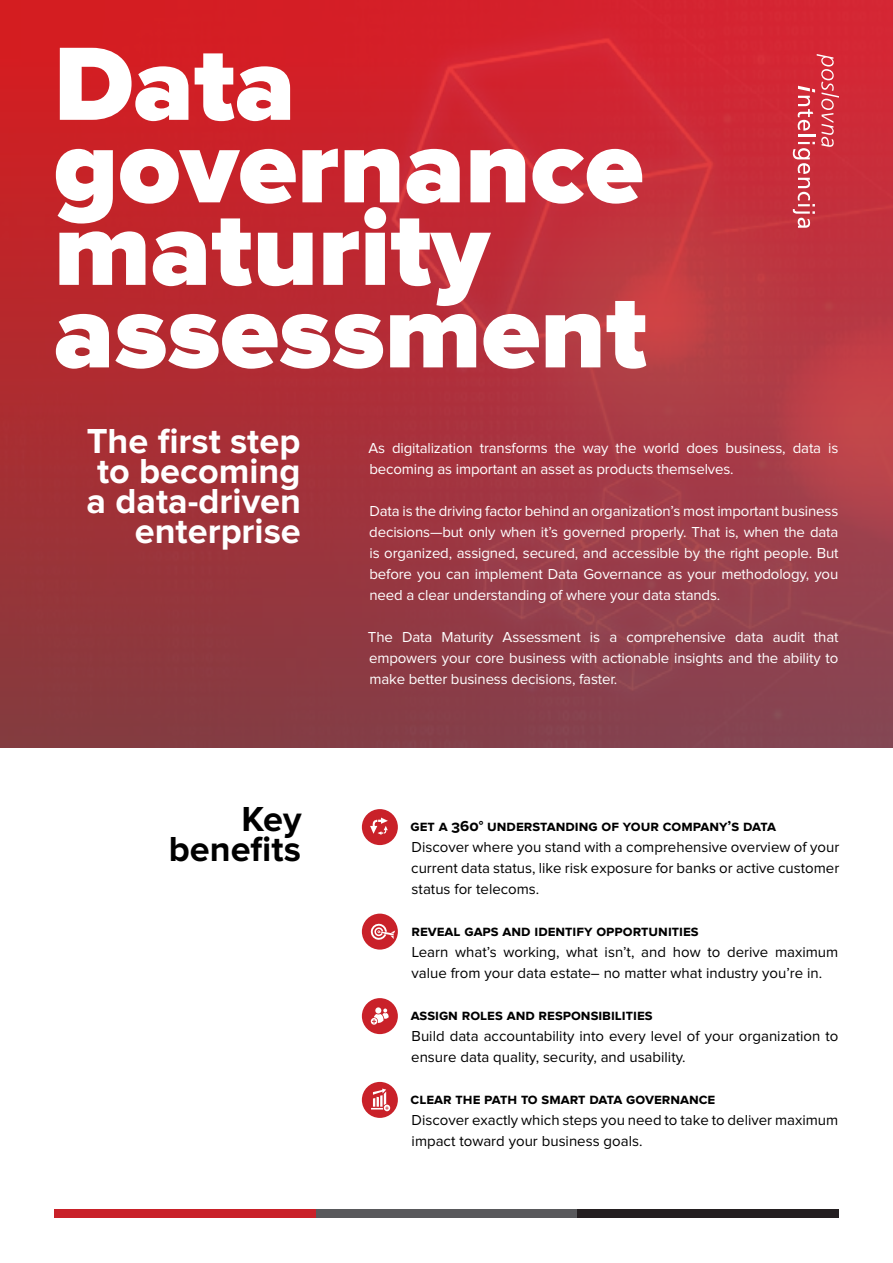
<style>
.page{position:relative;width:893px;height:1263px;background:#fff}
.page>*{position:absolute;margin:0;border:0;box-sizing:border-box;transform-origin:0 0}
.t1{font:900 108px/82.5px "Proxima Nova";color:#fff}
.t2{font:700 36px/30px "Proxima Nova";color:#fff;text-align:right}
.t3{font:700 36px/30px "Proxima Nova";color:#000;text-align:right}
.t4{font:15px/21px "Proxima Nova";letter-spacing:-.01em;color:#fff;text-align:justify}
.t5{font:15px/21px "Proxima Nova";color:#000}
.t6{font:700 15px "Proxima Nova";color:#000}
</style>
<div class="page">
<img style="left:0;top:0;width:893px;height:747px">
<div style="left:54px;top:1209px;width:262px;height:8px;background:#c92129"></div>
<div style="left:316px;top:1209px;width:261px;height:8px;background:#59595c"></div>
<div style="left:577px;top:1209px;width:262px;height:8px;background:#241f21"></div>
<svg style="left:793px;top:54px;width:46px;height:174px;background:#d14652"></svg>
<div style="left:362px;top:1082px;width:36px;height:36px;background:#c92129;border-radius:50%"></div>
<div style="left:362px;top:998px;width:36px;height:36px;background:#c92129;border-radius:50%"></div>
<div style="left:362px;top:913px;width:36px;height:36px;background:#c92129;border-radius:50%"></div>
<div style="left:362px;top:809px;width:36px;height:36px;background:#c92129;border-radius:50%"></div>
<svg style="left:371px;top:1088px;width:19px;height:23px"></svg>
<svg style="left:371px;top:1008px;width:18px;height:17px"></svg>
<svg style="left:370px;top:923px;width:25px;height:17px"></svg>
<svg style="left:370px;top:817px;width:18px;height:18px"></svg>
<h1 class="t1" style="left:54px;top:47px;width:595px">Data governance maturity assessment</h1>
<h2 class="t2" style="left:87px;top:428px;width:216px">The first step to becoming a data-driven enterprise</h2>
<h2 class="t3" style="left:169px;top:806px;width:135px">Key benefits</h2>
<p class="t4" style="left:368px;top:438px;width:471px">As digitalization transforms the way the world does business, data is becoming as important an asset as products themselves.</p>
<p class="t4" style="left:369px;top:501px;width:471px">Data is the driving factor behind an organization’s most important business decisions—but only when it’s governed properly. That is, when the data is organized, assigned, secured, and accessible by the right people. But before you can implement Data Governance as your methodology, you need a clear understanding of where your data stands.</p>
<p class="t4" style="left:368px;top:627px;width:472px">The Data Maturity Assessment is a comprehensive data audit that empowers your core business with actionable insights and the ability to make better business decisions, faster.</p>
<p class="t6" style="left:411px;top:819px;width:367px">get a 360° understanding of your company’s data</p>
<p class="t5" style="left:411px;top:837px;width:430px;text-align:justify">Discover where you stand with a comprehensive overview of your current data status, like risk exposure for banks or active customer status for telecoms.</p>
<p class="t6" style="left:411px;top:924px;width:289px">reveal gaps and identify opportunities</p>
<p class="t5" style="left:411px;top:942px;width:428px">Learn what’s working, what isn’t, and how to derive maximum value from your data estate– no matter what industry you’re in.</p>
<p class="t6" style="left:411px;top:1008px;width:243px">assign roles and responsibilities</p>
<p class="t5" style="left:411px;top:1026px;width:429px">Build data accountability into every level of your organization to ensure data quality, security, and usability.</p>
<p class="t6" style="left:411px;top:1092px;width:306px">clear the path to smart data governance</p>
<p class="t5" style="left:412px;top:1110px;width:428px">Discover exactly which steps you need to take to deliver maximum impact toward your business goals.</p>
</div>
